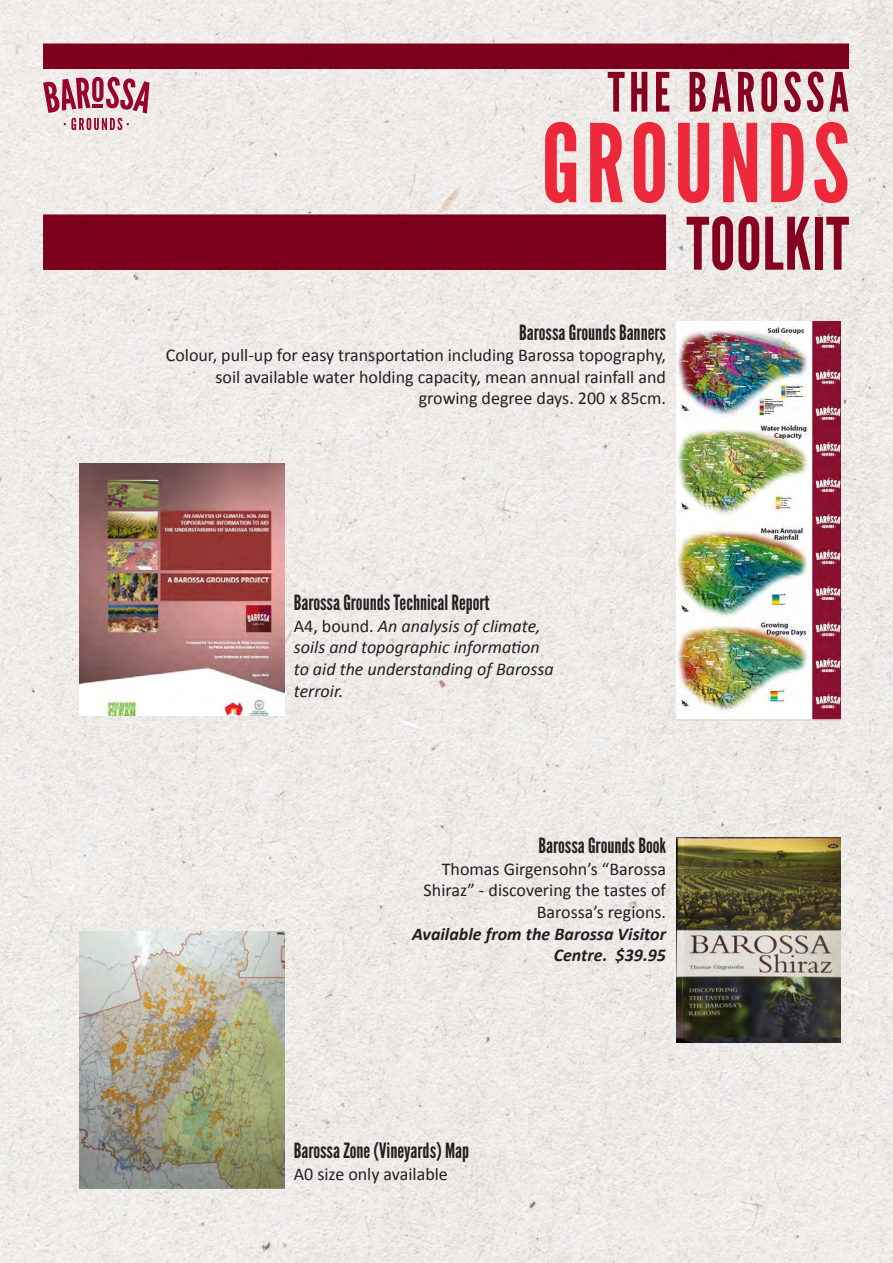
<style>
.page{position:relative;width:893px;height:1263px;background:#fff}
.page>*{position:absolute;margin:0;border:0;box-sizing:border-box;transform-origin:0 0}
.t1{font:108px "League Gothic";letter-spacing:.05em;color:#ee283b}
.t2{font:72px "League Gothic";letter-spacing:.01em;color:#85011f}
.t3{font:54px "League Gothic";letter-spacing:.08em;color:#85011f}
.t4{font:21px "League Gothic";color:#231f20}
.t5{font:18px/21.6px "Calibri";color:#231f20;text-align:right}
.t6{font:italic 18px/21.6px "Calibri";color:#231f20}
.t7{font:italic 700 18px/21.6px "Calibri";color:#231f20;text-align:right}
.s1{font-style:normal}
</style>
<div class="page">
<img style="left:0;top:0;width:893px;height:1263px">
<div style="left:43px;top:44px;width:806px;height:25px;background:#7c001c"></div>
<svg style="left:43px;top:78px;width:107px;height:52px;background:#cd92a1"></svg>
<div style="left:43px;top:214px;width:623px;height:56px;background:#7c001c"></div>
<img style="left:676px;top:321px;width:165px;height:400px">
<img style="left:79px;top:463px;width:206px;height:253px">
<img style="left:79px;top:931px;width:206px;height:257px">
<img style="left:676px;top:838px;width:165px;height:204px">
<p class="t3" style="left:608px;top:61px;width:243px">THE BAROSSA</p>
<p class="t1" style="left:542px;top:102px;width:309px">GROUNDS</p>
<p class="t2" style="left:686px;top:203px;width:164px">TOOLKIT</p>
<p class="t4" style="left:519px;top:320px;width:148px">Barossa Grounds Banners</p>
<p class="t5" style="left:166px;top:344px;width:502px">Colour, pull-up for easy transportation including Barossa topography, soil available water holding capacity, mean annual rainfall and growing degree days. 200 x 85cm.</p>
<p class="t4" style="left:294px;top:591px;width:197px">Barossa Grounds Technical Report</p>
<p class="t6" style="left:294px;top:614px;width:261px"><span class="s1">A4, bound.</span> An analysis of climate, soils and topographic information to aid the understanding of Barossa terroir.</p>
<p class="t4" style="left:539px;top:834px;width:129px">Barossa Grounds Book</p>
<p class="t5" style="left:424px;top:857px;width:244px">Thomas Girgensohn’s “Barossa<br>Shiraz” - discovering the tastes of<br>Barossa’s regions.</p>
<p class="t7" style="left:412px;top:922px;width:255px">Available from the Barossa Visitor<br>Centre. $39.95</p>
<p class="t4" style="left:294px;top:1139px;width:177px">Barossa Zone (Vineyards) Map</p>
<p class="t5" style="left:294px;top:1162px;width:156px">A0 size only available</p>
</div>
